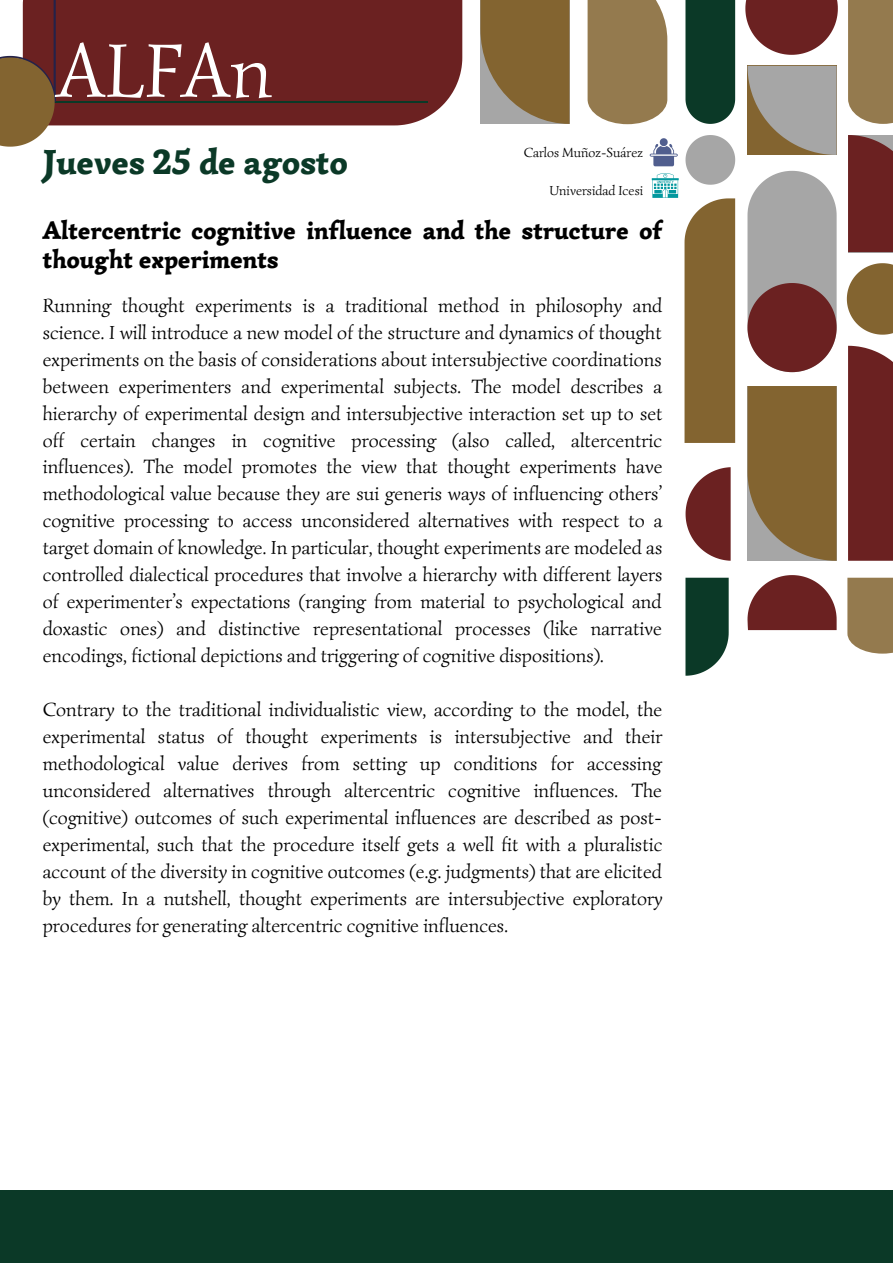
<style>
.page{position:relative;width:893px;height:1264px;background:#fff}
.page>*{position:absolute;margin:0;border:0;box-sizing:border-box;transform-origin:0 0}
.t1{font:77.7px "Simonetta";color:#fff}
.t2{font:900 35.25px "Simonetta";color:#0b3927}
.t3{font:900 25.5px/29.2px "Simonetta";color:#000}
.t4{font:19.5px/27px "Simonetta";color:#000;text-align:justify}
.t5{font:13.5px "Simonetta";color:#000}
</style>
<div class="page">
<div style="left:685px;top:0;width:50px;height:124px;background:#0b3927"></div>
<div style="left:848px;top:0;width:44px;height:124px;background:#947a4e"></div>
<svg style="left:847px;top:577px;width:45px;height:76px;background:#9a8158"></svg>
<svg style="left:587px;top:0;width:80px;height:124px;background:#9b8259"></svg>
<svg style="left:745px;top:0;width:92px;height:55px"></svg>
<svg style="left:685px;top:467px;width:45px;height:93px"></svg>
<svg style="left:747px;top:66px;width:89px;height:89px;background:#9e978b"></svg>
<svg style="left:846px;top:263px;width:46px;height:72px"></svg>
<svg style="left:747px;top:386px;width:89px;height:174px;background:#866b3d"></svg>
<svg style="left:480px;top:0;width:89px;height:124px;background:#886f44"></svg>
<svg style="left:747px;top:171px;width:89px;height:201px;background:#9a8080"></svg>
<svg style="left:747px;top:575px;width:89px;height:55px"></svg>
<div style="left:848px;top:135px;width:44px;height:117px;background:#6b2121"></div>
<div style="left:848px;top:346px;width:44px;height:214px;background:#6b2121"></div>
<div style="left:68px;top:0;width:394px;height:125px;background:#6b2121"></div>
<svg style="left:685px;top:577px;width:43px;height:98px;background:#234d3c"></svg>
<hr style="left:55px;top:101px;width:373px;height:2px;background:#0b3927">
<svg style="left:0;top:0;width:68px;height:147px"></svg>
<div style="left:0;top:1189px;width:892px;height:73px;background:#0b3927"></div>
<svg style="left:649px;top:135px;width:87px;height:308px"></svg>
<h1 class="t1" style="left:57px;top:22px;width:217px">ALFAn</h1>
<h2 class="t2" style="left:43px;top:140px;width:306px">Jueves 25 de agosto</h2>
<p class="t5" style="left:523px;top:144px;width:121px">Carlos Muñoz-Suárez</p>
<p class="t5" style="left:549px;top:182px;width:95px">Universidad Icesi</p>
<h3 class="t3" style="left:43px;top:216px;width:621px">Altercentric cognitive influence and the structure of thought experiments</h3>
<p class="t4" style="left:43px;top:291px;width:621px">Running thought experiments is a traditional method in philosophy and science. I will introduce a new model of the structure and dynamics of thought experiments on the basis of considerations about intersubjective coordinations between experimenters and experimental subjects. The model describes a hierarchy of experimental design and intersubjective interaction set up to set off certain changes in cognitive processing (also called, altercentric influences). The model promotes the view that thought experiments have methodological value because they are sui generis ways of influencing others’ cognitive processing to access unconsidered alternatives with respect to a target domain of knowledge. In particular, thought experiments are modeled as controlled dialectical procedures that involve a hierarchy with different layers of experimenter’s expectations (ranging from material to psychological and doxastic ones) and distinctive representational processes (like narrative encodings, fictional depictions and triggering of cognitive dispositions).</p>
<p class="t4" style="left:43px;top:696px;width:621px">Contrary to the traditional individualistic view, according to the model, the experimental status of thought experiments is intersubjective and their methodological value derives from setting up conditions for accessing unconsidered alternatives through altercentric cognitive influences. The (cognitive) outcomes of such experimental influences are described as post&shy;experimental, such that the procedure itself gets a well fit with a pluralistic account of the diversity in cognitive outcomes (e.g. judgments) that are elicited by them. In a nutshell, thought experiments are intersubjective exploratory procedures for generating altercentric cognitive influences.</p>
</div>
